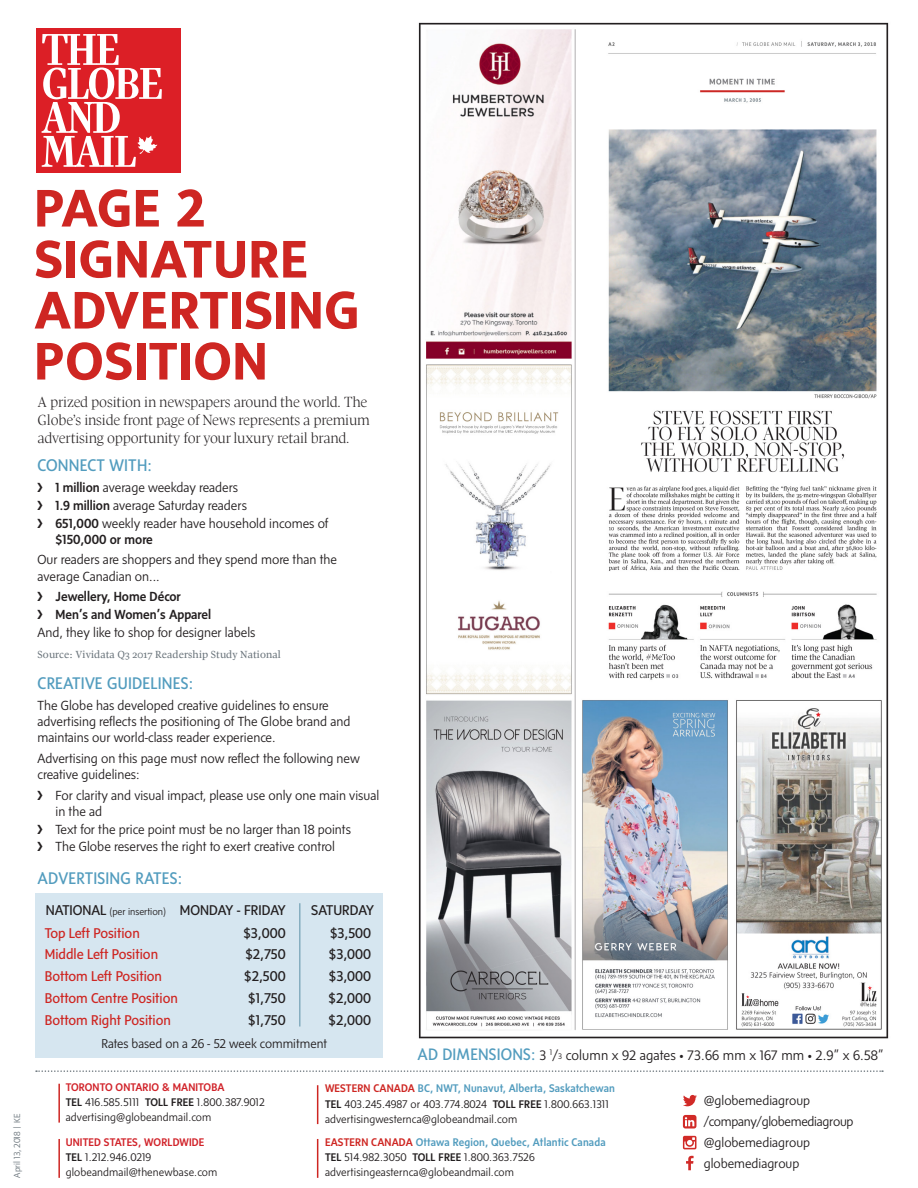
<style>
.page{position:relative;width:918px;height:1188px;background:#fff}
.page>*{position:absolute;margin:0;border:0;box-sizing:border-box;transform-origin:0 0}
.t1{font:700 54px/51px "G Msans LF";letter-spacing:.015em;color:#ce2622;scale:1.05 1}
.t2{font:17.25px "G Mnews LF";letter-spacing:.01em;color:#529cbe}
.t3{font:300 15px/18px "Pratt";letter-spacing:-.01em;color:#231f20}
.t4{font:14.55px "G Msans LF";color:#231f20}
.t5{font:14.55px "G Msans LF";color:#ce2622}
.t6{font:300 14.1px "G Msans LF";letter-spacing:.01em;color:#231f20}
.t7{font:300 13.5px/16.2px "G Msans LF";color:#231f20}
.t8{font:500 13.5px "G Msans LF";color:#231f20}
.t9{font:300 13.35px/20.9px "G Msans";color:#231f20}
.t10{font:300 13.05px "G Msans LF";color:#231f20}
.t11{font:300 11.4px/15.1px "G Msans LF";letter-spacing:.01em;color:#231f20}
.t12{font:500 11.4px "G Msans LF";letter-spacing:.01em;color:#529cbe}
.t13{font:500 11.4px "G Msans LF";letter-spacing:.01em;color:#d1232a}
.t14{font:10.5px "G Mtext";letter-spacing:.01em;color:#6a747b}
.t15{font:300 9px "G Msans LF";letter-spacing:.01em;color:#6a747b}
.s1{font-weight:500}
.s2{font-weight:300;font-size:10.2px}
.s3{font-family:"G Mnews LF";font-weight:400;font-size:16.95px;color:#529cbe}
.s4{font-size:8.25px}
.s5{color:#ce2622}
</style>
<div class="page">
<img style="left:418px;top:22px;width:471px;height:1017px">
<svg style="left:36px;top:1070px;width:847px;height:2px"></svg>
<div style="left:35px;top:893px;width:348px;height:165px;background:#d6e6f0"></div>
<hr style="left:299px;top:903px;width:1px;height:124px;background:#5d91a7">
<div style="left:37px;top:28px;width:144px;height:144px;background:#dc1f26"></div>
<svg style="left:42px;top:34px;width:120px;height:133px"></svg>
<hr style="left:58px;top:1084px;width:2px;height:39px;background:#ce2622">
<hr style="left:58px;top:1139px;width:2px;height:39px;background:#ce2622">
<hr style="left:317px;top:1085px;width:1px;height:39px;background:#ce2622">
<hr style="left:317px;top:1139px;width:1px;height:39px;background:#ce2622">
<svg style="left:683px;top:1095px;width:14px;height:11px"></svg>
<svg style="left:683px;top:1115px;width:13px;height:14px"></svg>
<svg style="left:683px;top:1136px;width:13px;height:13px"></svg>
<svg style="left:686px;top:1156px;width:8px;height:14px"></svg>
<p class="t15" style="left:12px;top:1178px;width:66px;rotate:-90deg">April 13, 2018 | KE</p>
<p class="t1" style="left:34px;top:183px;width:311px">PAGE 2<br>SIGNATURE<br>ADVERTISING<br>POSITION</p>
<p class="t3" style="left:38px;top:393px;width:334px">A prized position in newspapers around the world. The<br>Globe’s inside front page of News represents a premium advertising opportunity for your luxury retail brand.</p>
<p class="t2" style="left:38px;top:454px;width:116px">CONNECT WITH:</p>
<p class="t7" style="left:56px;top:480px;width:184px"><span class="s1">1 million</span> average weekday readers</p>
<p class="t7" style="left:56px;top:497px;width:193px"><span class="s1">1.9 million</span> average Saturday readers</p>
<p class="t7" style="left:56px;top:515px;width:274px"><span class="s1">651,000</span> weekly reader have household incomes of <span class="s1">$150,000 or more</span></p>
<p class="t7" style="left:38px;top:552px;width:301px">Our readers are shoppers and they spend more than the average Canadian on...</p>
<p class="t8" style="left:56px;top:589px;width:127px">Jewellery, Home Décor</p>
<p class="t8" style="left:56px;top:607px;width:157px">Men’s and Women’s Apparel</p>
<p class="t7" style="left:38px;top:624px;width:220px">And, they like to shop for designer labels</p>
<p class="t14" style="left:38px;top:648px;width:245px">Source: Vividata Q3 2017 Readership Study National</p>
<p class="t2" style="left:38px;top:671px;width:157px">CREATIVE GUIDELINES:</p>
<p class="t7" style="left:38px;top:697px;width:314px">The Globe has developed creative guidelines to ensure advertising reflects the positioning of The Globe brand and maintains our world-class reader experience.</p>
<p class="t7" style="left:38px;top:750px;width:324px">Advertising on this page must now reflect the following new creative guidelines:</p>
<p class="t7" style="left:56px;top:787px;width:325px">For clarity and visual impact, please use only one main visual in the ad</p>
<p class="t7" style="left:56px;top:821px;width:297px">Text for the price point must be no larger than 18 points</p>
<p class="t7" style="left:56px;top:839px;width:281px">The Globe reserves the right to exert creative control</p>
<p class="t2" style="left:38px;top:866px;width:146px">ADVERTISING RATES:</p>
<p class="t4" style="left:46px;top:902px;width:242px">NATIONAL <span class="s2">(per insertion)</span> MONDAY - FRIDAY</p>
<p class="t4" style="left:311px;top:902px;width:64px">SATURDAY</p>
<p class="t5" style="left:45px;top:925px;width:96px">Top Left Position</p>
<p class="t4" style="left:243px;top:925px;width:44px">$3,000</p>
<p class="t4" style="left:330px;top:925px;width:43px">$3,500</p>
<p class="t5" style="left:45px;top:946px;width:115px">Middle Left Position</p>
<p class="t4" style="left:245px;top:946px;width:42px">$2,750</p>
<p class="t4" style="left:329px;top:946px;width:44px">$3,000</p>
<p class="t5" style="left:45px;top:968px;width:119px">Bottom Left Position</p>
<p class="t4" style="left:244px;top:968px;width:43px">$2,500</p>
<p class="t4" style="left:329px;top:968px;width:44px">$3,000</p>
<p class="t5" style="left:45px;top:990px;width:134px">Bottom Centre Position</p>
<p class="t4" style="left:248px;top:990px;width:39px">$1,750</p>
<p class="t4" style="left:329px;top:990px;width:44px">$2,000</p>
<p class="t5" style="left:45px;top:1012px;width:128px">Bottom Right Position</p>
<p class="t4" style="left:248px;top:1012px;width:39px">$1,750</p>
<p class="t4" style="left:329px;top:1012px;width:44px">$2,000</p>
<p class="t10" style="left:101px;top:1036px;width:227px">Rates based on a 26 - 52 week commitment</p>
<p class="t13" style="left:66px;top:1081px;width:160px">TORONTO ONTARIO &amp; MANITOBA</p>
<p class="t11" style="left:66px;top:1095px;width:200px"><span class="s1">TEL</span> 416.585.5111 <span class="s1">TOLL FREE</span> 1.800.387.9012 advertising@globeandmail.com</p>
<p class="t13" style="left:66px;top:1136px;width:140px">UNITED STATES, WORLDWIDE</p>
<p class="t11" style="left:66px;top:1150px;width:87px"><span class="s1">TEL</span> 1.212.946.0219</p>
<p class="t11" style="left:66px;top:1165px;width:153px">globeandmail@thenewbase.com</p>
<p class="t6" style="left:418px;top:1047px;width:467px"><span class="s3">AD DIMENSIONS:</span> 3 <sup>1</sup>/<span class="s4">3</span> column x 92 agates • 73.66 mm x 167 mm • 2.9” x 6.58”</p>
<p class="t12" style="left:325px;top:1082px;width:292px"><span class="s5">WESTERN CANADA</span> BC, NWT, Nunavut, Alberta, Saskatchewan</p>
<p class="t11" style="left:325px;top:1096px;width:285px"><span class="s1">TEL</span> 403.245.4987 or 403.774.8024 <span class="s1">TOLL FREE</span> 1.800.663.1311</p>
<p class="t11" style="left:325px;top:1111px;width:194px">advertisingwesternca@globeandmail.com</p>
<p class="t12" style="left:325px;top:1136px;width:282px"><span class="s5">EASTERN CANADA</span> Ottawa Region, Quebec, Atlantic Canada</p>
<p class="t11" style="left:325px;top:1150px;width:211px"><span class="s1">TEL</span> 514.982.3050 <span class="s1">TOLL FREE</span> 1.800.363.7526</p>
<p class="t11" style="left:325px;top:1165px;width:191px">advertisingeasternca@globeandmail.com</p>
<p class="t9" style="left:704px;top:1090px;width:151px">@globemediagroup /company/globemediagroup @globemediagroup globemediagroup</p>
</div>
